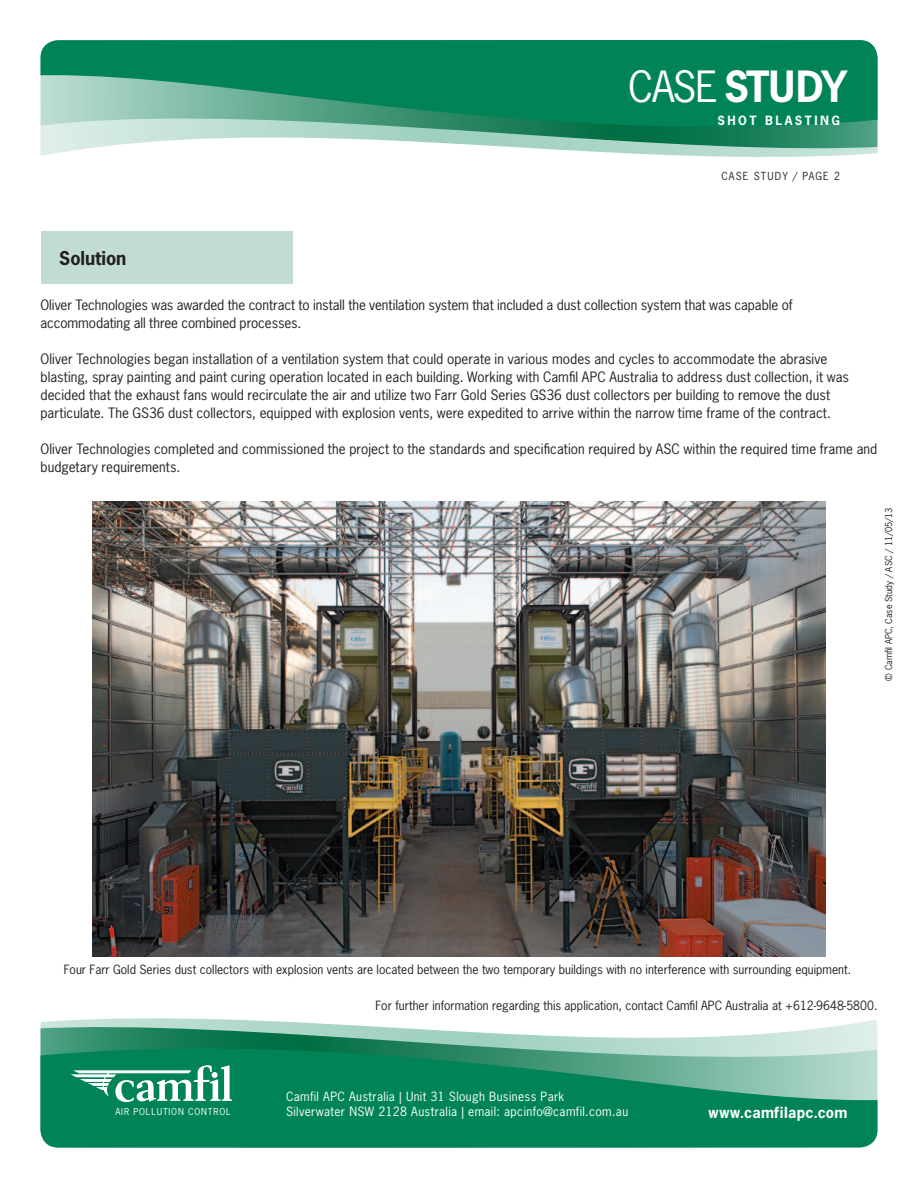
<style>
.page{position:relative;width:918px;height:1188px;background:#fff}
.page>*{position:absolute;margin:0;border:0;box-sizing:border-box;transform-origin:0 0}
.t1{font:700 40.5px "News Gothic Std";letter-spacing:.005em;color:#fff}
.t2{font:700 18px "News Gothic Std";color:#231f20}
.t3{font:700 14.55px "News Gothic Std";color:#fff}
.t4{font:13.5px/18px "News Gothic Std";letter-spacing:.005em;color:#231f20}
.t5{font:12px "News Gothic Std";color:#231f20}
.t6{font:12px/15px "News Gothic Std";letter-spacing:.03em;color:#fff}
.t7{font:700 12px "News Gothic Std";letter-spacing:.2em;color:#fff}
.t8{font:10.5px "News Gothic Std";letter-spacing:.11em;color:#231f20}
.t9{font:9px "News Gothic Std";color:#231f20}
.t10{font:9px "News Gothic Std";letter-spacing:.09em;color:#fff}
.s1{font-weight:400}
</style>
<div class="page">
<svg style="left:40px;top:40px;width:838px;height:116px;background:#3fa07e"></svg>
<svg style="left:40px;top:1020px;width:838px;height:128px;background:#3d9f7d"></svg>
<svg style="left:70px;top:1055px;width:173px;height:54px"></svg>
<div style="left:41px;top:232px;width:251px;height:52px;background:#c1dcd1"></div>
<img style="left:92px;top:502px;width:734px;height:455px">
<h1 class="t1" style="left:628px;top:60px;width:221px"><span class="s1">case</span> study</h1>
<p class="t7" style="left:717px;top:112px;width:124px">Shot Blas ting</p>
<p class="t8" style="left:722px;top:169px;width:47px">case stud</p>
<p class="t8" style="left:782px;top:169px;width:59px">y / Page 2</p>
<h2 class="t2" style="left:59px;top:246px;width:69px">Solution</h2>
<p class="t4" style="left:40px;top:295px;width:754px">Oliver Technologies was awarded the contract to install the ventilation system that included a dust collection system that was capable of accommodating all three combined processes.</p>
<p class="t4" style="left:40px;top:349px;width:810px">Oliver Technologies began installation of a ventilation system that could operate in various modes and cycles to accommodate the abrasive blasting, spray painting and paint curing operation located in each building. Working with Camfil APC Australia to address dust collection, it was decided that the exhaust fans would recirculate the air and utilize two Farr Gold Series GS36 dust collectors per building to remove the dust particulate. The GS36 dust collectors, equipped with explosion vents, were expedited to arrive within the narrow time frame of the contract.</p>
<p class="t4" style="left:40px;top:439px;width:625px">Oliver Technologies completed and commissioned the project to the standards and specification required by ASC</p>
<p class="t4" style="left:683px;top:439px;width:196px">within the required time frame and</p>
<p class="t4" style="left:40px;top:457px;width:141px">budgetary requirements.</p>
<p class="t9" style="left:883px;top:681px;width:175px;rotate:-90deg">© Camfil APC, Case Study / ASC / 11/05/13</p>
<p class="t5" style="left:64px;top:962px;width:789px">Four Farr Gold Series dust collectors with explosion vents are located between the two temporary buildings with no interference with surrounding equipment.</p>
<p class="t5" style="left:375px;top:998px;width:504px">For further information regarding this application, contact Camfil APC Australia at +612-9648-5800.</p>
<p class="t6" style="left:286px;top:1089px;width:344px">Camfil APC Australia | Unit 31 Slough Business Park<br>Silverwater NSW 2128 Australia | email: apcinfo@camfil.com.au</p>
<p class="t10" style="left:115px;top:1106px;width:117px">AIR POLLUTION CONTROL</p>
<p class="t3" style="left:709px;top:1102px;width:140px">www.camfilapc.com</p>
</div>
